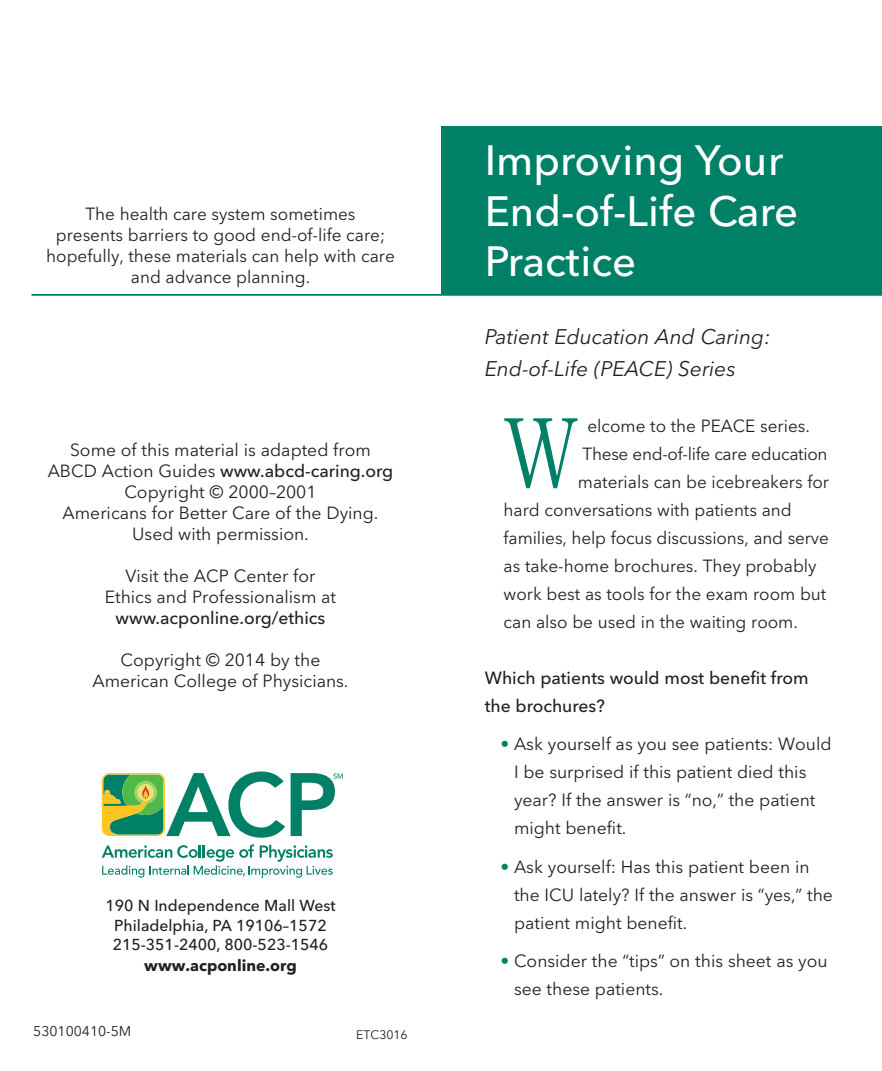
<style>
.page{position:relative;width:882px;height:1071px;background:#fff}
.page>*{position:absolute;margin:0;border:0;box-sizing:border-box;transform-origin:0 0}
.t1{font:99.23px "Acta";color:#008066;scale:.75 1}
.t2{font:500 42px/50.4px "Avenir Next LT Pro";color:#fff}
.t3{font:italic 21px/31.5px "Avenir Next LT Pro";color:#231f20}
.t4{font:17.5px/21px "Avenir Next LT Pro";color:#231f20;text-align:center}
.t5{font:500 17.5px/28px "Avenir Next LT Pro";color:#231f20}
.t6{font:500 15.75px/19.2px "Avenir Next LT Pro";color:#231f20;text-align:center}
.t7{font:700 15.75px "Avenir Next LT Pro";color:#231f20}
.t8{font:14px "Avenir Next LT Pro";color:#231f20}
.t9{font:12.25px "Avenir Next LT Pro";color:#231f20}
.s1{font-weight:500}
.s2{color:#008066}
</style>
<div class="page">
<div style="left:441px;top:126px;width:441px;height:169px;background:#008066"></div>
<hr style="left:32px;top:294px;width:850px;height:2px;background:#008066">
<svg style="left:102px;top:845px;width:231px;height:33px"></svg>
<svg style="left:102px;top:772px;width:183px;height:66px"></svg>
<svg style="left:291px;top:773px;width:52px;height:63px"></svg>
<p class="t4" style="left:46px;top:205px;width:350px">The health care system sometimes<br>presents barriers to good end-of-life care; hopefully, these materials can help with care and advance planning.</p>
<p class="t4" style="left:48px;top:441px;width:347px">Some of this material is adapted from<br>ABCD Action Guides <span class="s1">www.abcd-caring.org<br></span>Copyright © 2000–2001<br>Americans for Better Care of the Dying.<br>Used with permission.</p>
<p class="t4" style="left:105px;top:567px;width:233px">Visit the ACP Center for<br>Ethics and Professionalism at</p>
<p class="t5" style="left:116px;top:606px;width:211px">www.acponline.org/ethics</p>
<p class="t4" style="left:92px;top:651px;width:258px">Copyright © 2014 by the<br>American College of Physicians.</p>
<p class="t6" style="left:105px;top:898px;width:232px">190 N Independence Mall West<br>Philadelphia, PA 19106–1572<br>215-351-2400, 800-523-1546</p>
<p class="t7" style="left:144px;top:960px;width:154px">www.acponline.org</p>
<p class="t8" style="left:33px;top:1027px;width:100px">530100410-5M</p>
<p class="t9" style="left:356px;top:1030px;width:53px">ETC3016</p>
<h2 class="t2" style="left:485px;top:140px;width:315px">Improving Your<br>End-of-Life Care<br>Practice</h2>
<p class="t3" style="left:485px;top:324px;width:288px">Patient Education And Caring:<br>End-of-Life (PEACE) Series</p>
<h1 class="t1" style="left:504px;top:418px;width:101px">W</h1>
<p class="t4" style="left:587px;top:417px;width:224px">elcome to the PEACE series.</p>
<p class="t4" style="left:583px;top:445px;width:246px">These end-of-life care education</p>
<p class="t4" style="left:578px;top:473px;width:253px">materials can be icebreakers for</p>
<p class="t4" style="left:504px;top:501px;width:290px">hard conversations with patients and</p>
<p class="t4" style="left:504px;top:529px;width:327px">families, help focus discussions, and serve</p>
<p class="t4" style="left:504px;top:557px;width:315px">as take-home brochures. They probably</p>
<p class="t4" style="left:504px;top:585px;width:324px">work best as tools for the exam room but</p>
<p class="t4" style="left:504px;top:613px;width:296px">can also be used in the waiting room.</p>
<p class="t5" style="left:485px;top:666px;width:325px">Which patients would most benefit from the brochures?</p>
<p class="t4" style="left:514px;top:732px;width:319px;line-height:28px;text-align:left;text-indent:-14px"><span class="s2">•</span> Ask yourself as you see patients: Would I be surprised if this patient died this year? If the answer is “no,” the patient might benefit.</p>
<p class="t4" style="left:514px;top:855px;width:320px;line-height:28px;text-align:left;text-indent:-14px"><span class="s2">•</span> Ask yourself: Has this patient been in the ICU lately? If the answer is “yes,” the patient might benefit.</p>
<p class="t4" style="left:514px;top:949px;width:315px;line-height:28px;text-align:left;text-indent:-14px"><span class="s2">•</span> Consider the “tips” on this sheet as you see these patients.</p>
</div>
